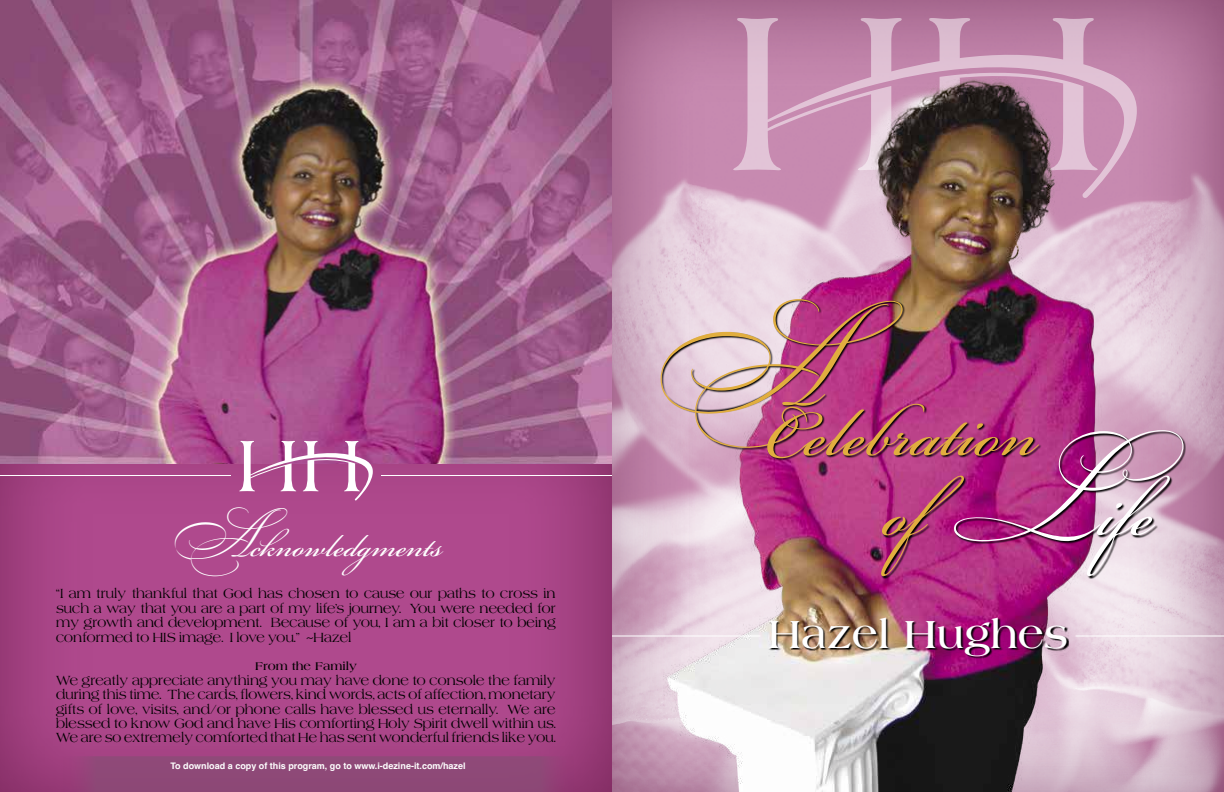
<style>
.page{position:relative;width:1224px;height:792px;background:#fff}
.page>*{position:absolute;margin:0;border:0;box-sizing:border-box;transform-origin:0 0}
.t1{font:103.3px "Bickham Script Pro";color:#e1ae3f}
.t2{font:103.3px "Bickham Script Pro";color:#fff}
.t3{font:103.3px "Bickham Script MM Sw Caps";color:#e1ae3f}
.t4{font:48px "Bickham Script Pro";color:#fff}
.t5{font:48px "Bickham Script MM Sw Caps";color:#fff}
.t6{font:700 42px "Americana";color:#fff}
.t7{font:12px/14.4px "Americana Font";color:#000;text-align:justify}
.t8{font:700 12px "Americana";color:#000}
.t9{font:700 9px "Helvetica";color:#fff}
.s1{color:#e1ae3f}
.s2{font-family:"Bickham Script MM Sw Caps"}
</style>
<div class="page">
<div style="left:602px;top:0;width:622px;height:792px;background:#894d76;opacity:.75"></div>
<svg style="left:733px;top:18px;width:404px;height:181px;background:#c591b2"></svg>
<img style="left:663px;top:71px;width:439px;height:721px">
<img style="left:769px;top:617px;width:300px;height:41px">
<img style="left:661px;top:299px;width:525px;height:280px">
<hr style="left:603px;top:636px;width:157px;height:1px;background:#fff">
<hr style="left:1076px;top:636px;width:148px;height:1px;background:#fff">
<div style="left:0;top:411px;width:613px;height:381px;background:#894d76;opacity:.75"></div>
<img style="left:0;top:0;width:612px;height:464px">
<svg style="left:239px;top:441px;width:134px;height:60px"></svg>
<hr style="left:0;top:475px;width:231px;height:1px;background:#fff">
<hr style="left:381px;top:475px;width:231px;height:1px;background:#fff">
<div style="left:60px;top:756px;width:516px;height:36px;background:#894d76"></div>
<h2 class="t5" style="left:169px;top:511px;width:120px">A</h2>
<h2 class="t4" style="left:251px;top:511px;width:193px">cknowledgments</h2>
<p class="t7" style="left:56px;top:586px;width:501px">“I am truly thankful that God has chosen to cause our paths to cross in such a way that you are a part of my life’s journey. You were needed for my growth and development. Because of you, I am a bit closer to being conformed to HIS image. I love you.” ~Hazel</p>
<p class="t8" style="left:255px;top:660px;width:103px">From the Family</p>
<p class="t7" style="left:56px;top:673px;width:501px">We greatly appreciate anything you may have done to console the family during this time. The cards, flowers, kind words, acts of affection, monetary gifts of love, visits, and/or phone calls have blessed us eternally. We are blessed to know God and have His comforting Holy Spirit dwell within us.<br>We are so extremely comforted that He has sent wonderful friends like you.</p>
<p class="t9" style="left:170px;top:760px;width:297px">To download a copy of this program, go to www.i-dezine-it.com/hazel</p>
<h1 class="t3" style="left:648px;top:308px;width:256px">A</h1>
<h1 class="t1" style="left:765px;top:359px;width:278px">Celebration</h1>
<h1 class="t2" style="left:883px;top:438px;width:317px"><span class="s1">o f</span><span class="s2">L</span>ife</h1>
<h3 class="t6" style="left:768px;top:610px;width:302px">Hazel Hughes</h3>
</div>
